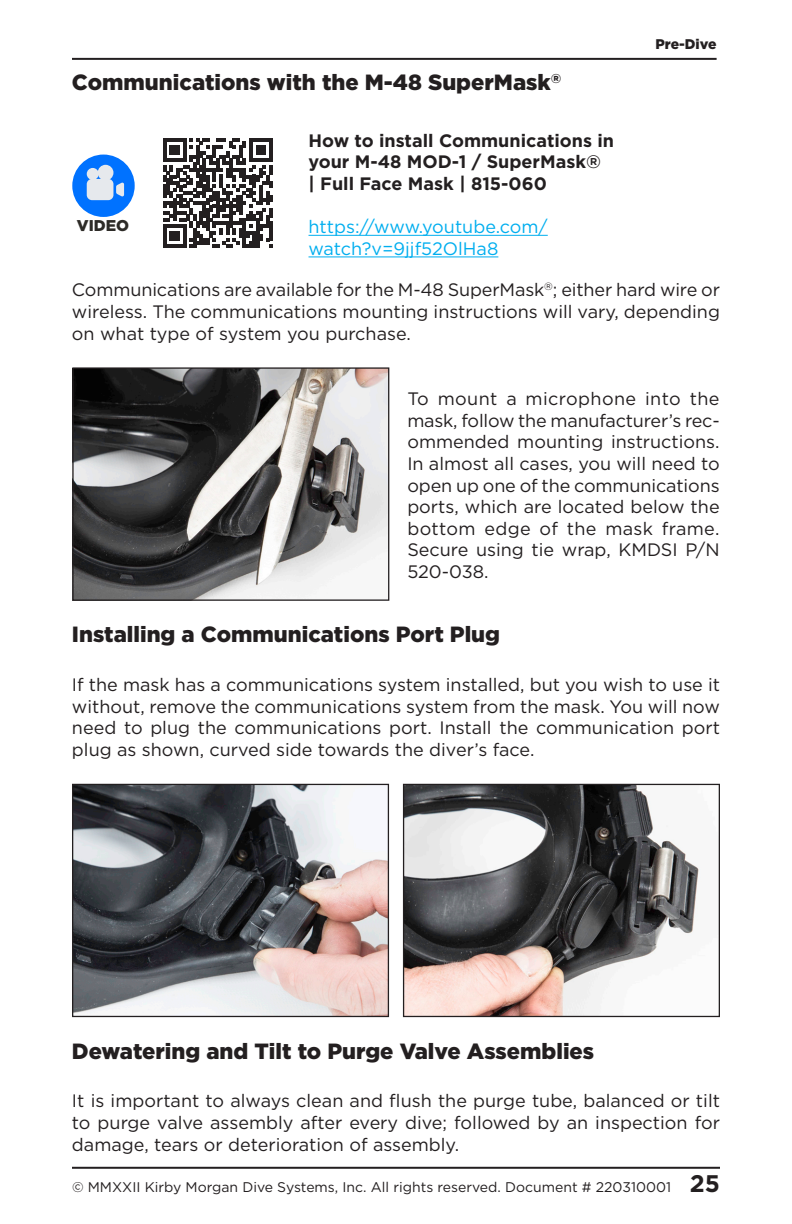
<style>
.page{position:relative;width:792px;height:1224px;background:#fff}
.page>*{position:absolute;margin:0;border:0;box-sizing:border-box;transform-origin:0 0}
.Section_X_X{font:900 22px "Gotham HTF";color:#231f20}
.Body_Text{font:18px/21.6px "Gotham HTF";color:#231f20;text-align:justify}
.Note{font:700 18px/21.6px "Gotham HTF";color:#231f20}
.Note-2{font:18px/21.6px "Gotham HTF";color:#00aeef}
.t1{font:900 15.6px "Gotham HTF";color:#2d2b27}
.t2{font:14px "Gotham HTF";color:#231f20}
.t3{font:900 14px "Gotham HTF";color:#231f20}
.s1{font-weight:700;font-size:24px}
</style>
<div class="page">
<hr style="left:72px;top:58px;width:645px;height:2px;background:#231f20">
<hr style="left:72px;top:1167px;width:648px;height:2px;background:#231f20">
<div style="left:72px;top:155px;width:63px;height:62px;background:#0072ff;border-radius:50%"></div>
<div style="left:87px;top:179px;width:26px;height:21px;background:#e6e9ed;border-radius:5px"></div>
<svg style="left:116px;top:182px;width:8px;height:15px"></svg>
<div style="left:87px;top:168px;width:12px;height:12px;background:#e6e9ed;border-radius:50%"></div>
<div style="left:98px;top:165px;width:15px;height:16px;background:#e6e9ed;border-radius:50%"></div>
<svg style="left:163px;top:138px;width:110px;height:110px"></svg>
<hr style="left:309px;top:235px;width:239px;height:1px;background:#00aeef">
<hr style="left:309px;top:257px;width:189px;height:1px;background:#00aeef">
<img style="left:74px;top:369px;width:313px;height:230px">
<div style="left:72px;top:367px;width:317px;height:234px;border:1px solid #231f20"></div>
<img style="left:74px;top:786px;width:313px;height:229px">
<div style="left:72px;top:784px;width:317px;height:233px;border:1px solid #231f20"></div>
<img style="left:405px;top:786px;width:296px;height:229px">
<div style="left:403px;top:784px;width:317px;height:233px;border:1px solid #231f20"></div>
<p class="Section_X_X" style="left:72px;top:70px;width:491px">Communications with the M-48 SuperMask<sup>®</sup></p>
<p class="t3" style="left:655px;top:36px;width:63px">Pre-Dive</p>
<p class="Note" style="left:309px;top:129px;width:307px">How to install Communications in your M-48 MOD-1 / SuperMask®<br>| Full Face Mask | 815-060</p>
<p class="Note-2" style="left:309px;top:215px;width:241px">https://www.youtube.com/ watch?v=9jjf52OlHa8</p>
<p class="Body_Text" style="left:72px;top:279px;width:650px">Communications are available for the M-48 SuperMask<sup>®</sup>; either hard wire or wireless. The communications mounting instructions will vary, depending on what type of system you purchase.</p>
<p class="t1" style="left:77px;top:216px;width:54px">VIDEO</p>
<p class="Body_Text" style="left:407px;top:388px;width:314px">To mount a microphone into the mask, follow the manufacturer’s rec&shy;ommended mounting instructions.<br>In almost all cases, you will need to open up one of the communications ports, which are located below the bottom edge of the mask frame.<br>Secure using tie wrap, KMDSI P/N 520-038.</p>
<p class="Section_X_X" style="left:72px;top:622px;width:430px">Installing a Communications Port Plug</p>
<p class="Body_Text" style="left:72px;top:674px;width:650px">If the mask has a communications system installed, but you wish to use it without, remove the communications system from the mask. You will now need to plug the communications port. Install the communication port plug as shown, curved side towards the diver’s face.</p>
<p class="Section_X_X" style="left:72px;top:1038px;width:524px">Dewatering and Tilt to Purge Valve Assemblies</p>
<p class="Body_Text" style="left:72px;top:1090px;width:650px">It is important to always clean and flush the purge tube, balanced or tilt to purge valve assembly after every dive; followed by an inspection for damage, tears or deterioration of assembly.</p>
<p class="t2" style="left:72px;top:1179px;width:650px">© MMXXII Kirby Morgan Dive Systems, Inc. All rights reserved. Document # 220310001 <span class="s1">25</span></p>
</div>
